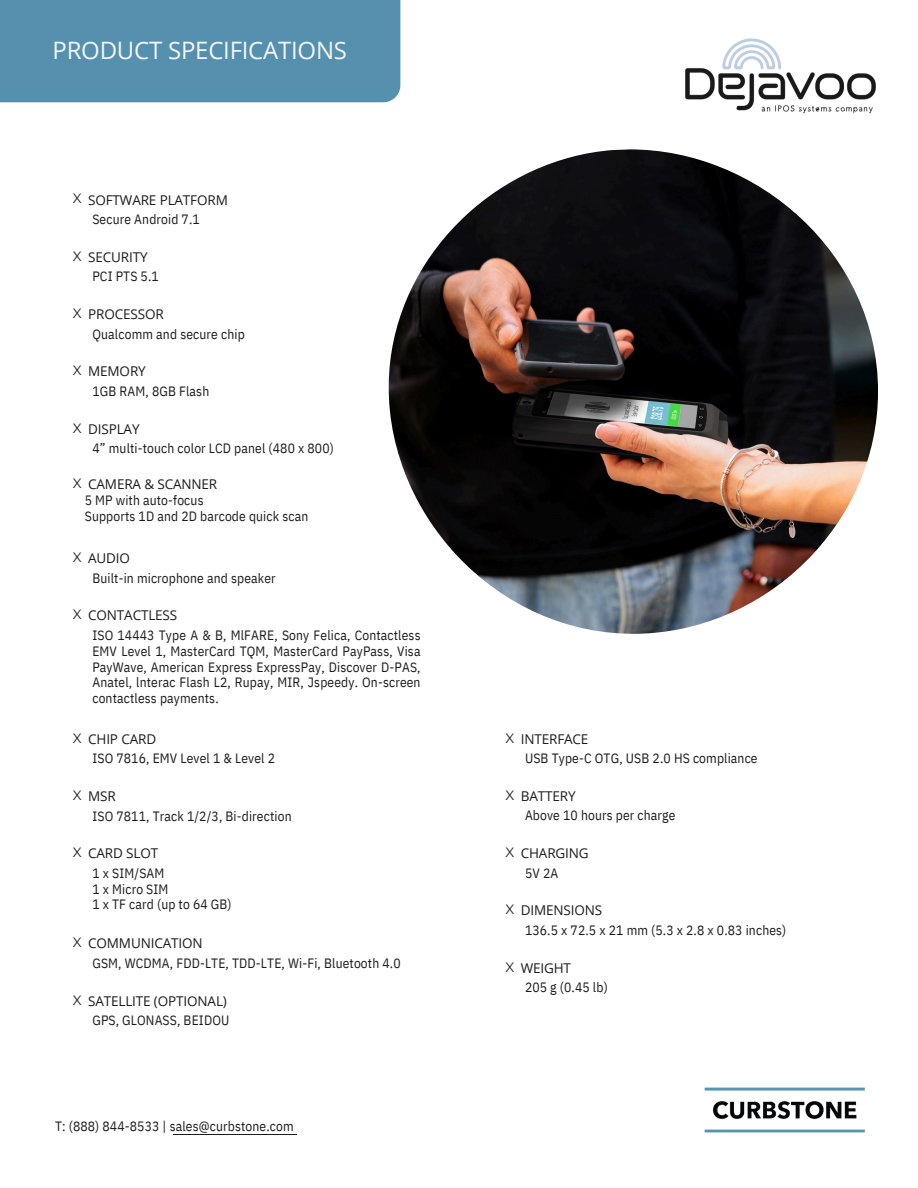
<style>
.page{position:relative;width:918px;height:1188px;background:#fff}
.page>*{position:absolute;margin:0;border:0;box-sizing:border-box;transform-origin:0 0}
.t1{font:24px "Open Sans";letter-spacing:-.01em;color:#f5f5f5}
.t2{font:13.5px/15.8px "IBM Plex Sans Cond";letter-spacing:.01em;color:#1c1c1c}
.t3{font:13.5px "Open Sans";letter-spacing:-.01em;color:#1c1c1c}
.t4{font:13.5px "Montserrat";color:#1c1c1c}
</style>
<div class="page">
<img style="left:0;top:0;width:876px;height:397px">
<img style="left:389px;top:149px;width:489px;height:485px">
<hr style="left:173px;top:1134px;width:124px;height:1px;background:#1c1c1c">
<img style="left:704px;top:1087px;width:161px;height:46px">
<p class="t1" style="left:52px;top:33px;width:296px">PRODUCT SPECIFICATIONS</p>
<p class="t4" style="left:73px;top:190px;width:10px">X</p>
<p class="t3" style="left:88px;top:190px;width:141px">SOFTWARE PLATFORM</p>
<h2 class="t2" style="left:92px;top:211px;width:109px">Secure Android 7.1</h2>
<h2 class="t4" style="left:73px;top:248px;width:10px">X</h2>
<p class="t3" style="left:88px;top:247px;width:61px">SECURITY</p>
<p class="t2" style="left:92px;top:269px;width:68px">PCI PTS 5.1</p>
<p class="t4" style="left:73px;top:305px;width:10px">X</p>
<h2 class="t3" style="left:88px;top:305px;width:77px">PROCESSOR</h2>
<p class="t2" style="left:92px;top:326px;width:154px">Qualcomm and secure chip</p>
<p class="t4" style="left:73px;top:362px;width:10px">X</p>
<p class="t3" style="left:88px;top:362px;width:59px">MEMORY</p>
<p class="t2" style="left:92px;top:383px;width:118px">1GB RAM, 8GB Flash</p>
<h2 class="t4" style="left:73px;top:419px;width:10px">X</h2>
<h2 class="t3" style="left:88px;top:419px;width:53px">DISPLAY</h2>
<h2 class="t2" style="left:92px;top:440px;width:243px">4” multi-touch color LCD panel (480 x 800)</h2>
<p class="t4" style="left:73px;top:475px;width:10px">X</p>
<p class="t3" style="left:88px;top:475px;width:131px">CAMERA &amp; SCANNER</p>
<h2 class="t2" style="left:85px;top:492px;width:225px">5 MP with auto-focus<br>Supports 1D and 2D barcode quick scan</h2>
<p class="t4" style="left:73px;top:549px;width:10px">X</p>
<p class="t3" style="left:88px;top:549px;width:43px">AUDIO</p>
<h2 class="t2" style="left:92px;top:570px;width:185px">Built-in microphone and speaker</h2>
<h2 class="t4" style="left:73px;top:606px;width:10px">X</h2>
<h2 class="t3" style="left:88px;top:606px;width:91px">CONTACTLESS</h2>
<h2 class="t2" style="left:92px;top:627px;width:330px;text-align:justify">ISO 14443 Type A &amp; B, MlFARE, Sony Felica, Contactless EMV Level 1, MasterCard TQM, MasterCard PayPass, Visa PayWave, American Express ExpressPay, Discover D-PAS, Anatel, lnterac Flash L2, Rupay, MIR, Jspeedy. On-screen contactless payments.</h2>
<p class="t4" style="left:73px;top:730px;width:10px">X</p>
<h2 class="t3" style="left:88px;top:729px;width:70px">CHIP CARD</h2>
<p class="t2" style="left:92px;top:750px;width:184px">ISO 7816, EMV Level 1 &amp; Level 2</p>
<p class="t4" style="left:73px;top:787px;width:10px">X</p>
<h1 class="t3" style="left:88px;top:786px;width:29px">MSR</h1>
<p class="t2" style="left:92px;top:808px;width:201px">ISO 7811, Track 1/2/3, Bi-direction</p>
<h2 class="t4" style="left:73px;top:844px;width:10px">X</h2>
<p class="t3" style="left:88px;top:844px;width:72px">CARD SLOT</p>
<p class="t2" style="left:92px;top:865px;width:141px">1 x SIM/SAM<br>1 x Micro SIM<br>1 x TF card (up to 64 GB)</p>
<p class="t4" style="left:73px;top:934px;width:10px">X</p>
<p class="t3" style="left:88px;top:934px;width:116px">COMMUNICATION</p>
<p class="t2" style="left:92px;top:955px;width:310px">GSM, WCDMA, FDD-LTE, TDD-LTE, Wi-Fi, Bluetooth 4.0</p>
<p class="t4" style="left:73px;top:992px;width:10px">X</p>
<p class="t3" style="left:88px;top:991px;width:140px">SATELLITE (OPTIONAL)</p>
<h2 class="t2" style="left:92px;top:1012px;width:138px">GPS, GLONASS, BEIDOU</h2>
<h2 class="t2" style="left:55px;top:1118px;width:240px">T: (888) 844-8533 | sales@curbstone.com</h2>
<h2 class="t4" style="left:506px;top:729px;width:10px">X</h2>
<p class="t3" style="left:521px;top:729px;width:69px">INTERFACE</p>
<h2 class="t2" style="left:525px;top:750px;width:234px">USB Type-C OTG, USB 2.0 HS compliance</h2>
<p class="t4" style="left:506px;top:787px;width:10px">X</p>
<p class="t3" style="left:521px;top:786px;width:56px">BATTERY</p>
<p class="t2" style="left:525px;top:808px;width:152px">Above 10 hours per charge</p>
<p class="t4" style="left:506px;top:844px;width:10px">X</p>
<p class="t3" style="left:521px;top:844px;width:70px">CHARGING</p>
<h2 class="t2" style="left:525px;top:865px;width:35px">5V 2A</h2>
<h2 class="t4" style="left:506px;top:901px;width:10px">X</h2>
<p class="t3" style="left:521px;top:901px;width:83px">DIMENSIONS</p>
<p class="t2" style="left:525px;top:922px;width:263px">136.5 x 72.5 x 21 mm (5.3 x 2.8 x 0.83 inches)</p>
<p class="t4" style="left:506px;top:958px;width:10px">X</p>
<h2 class="t3" style="left:521px;top:958px;width:52px">WEIGHT</h2>
<p class="t2" style="left:525px;top:979px;width:84px">205 g (0.45 lb)</p>
</div>
